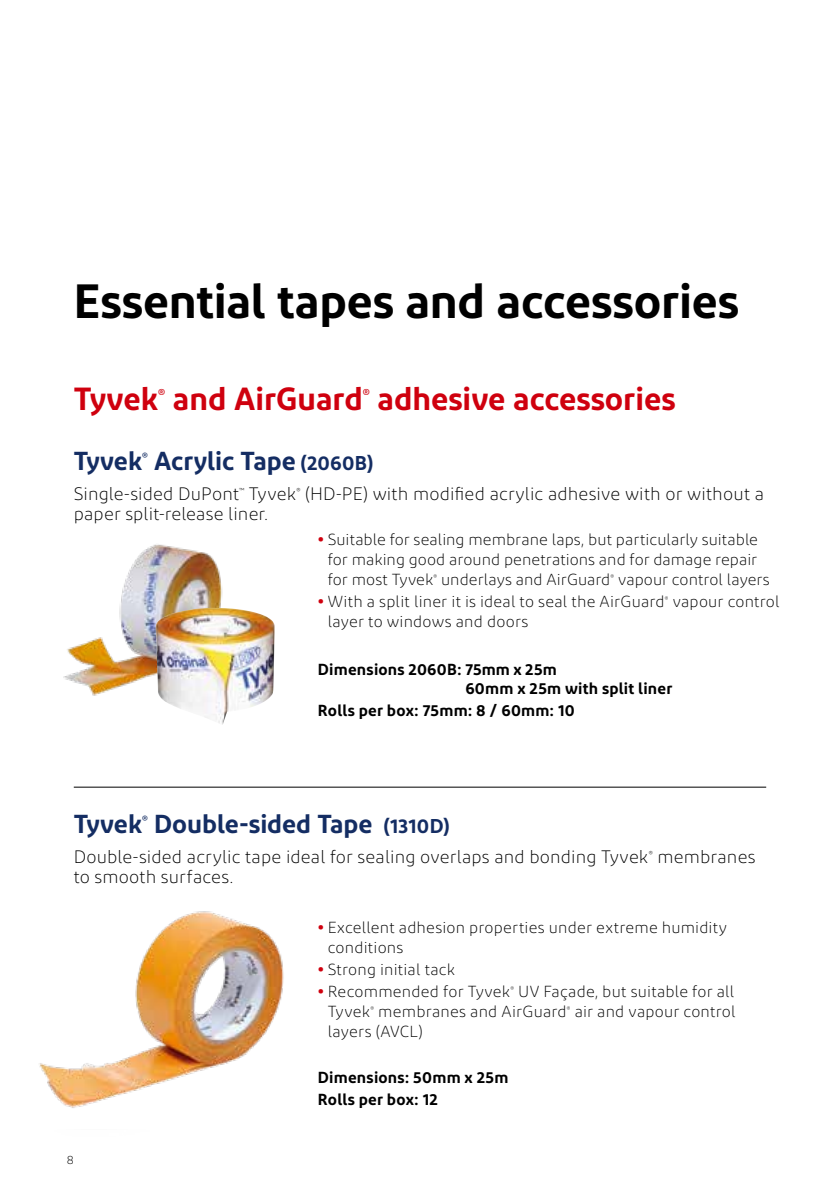
<style>
.page{position:relative;width:840px;height:1191px;background:#fff}
.page>*{position:absolute;margin:0;border:0;box-sizing:border-box;transform-origin:0 0}
.t1{font:600 48px "Diodrum";letter-spacing:-.005em;color:#000}
.t2{font:600 32px "Diodrum";color:#cf000e}
.t3{font:600 26px "Diodrum";letter-spacing:-.005em;color:#142d63}
.t4{font:300 18px "Diodrum";letter-spacing:.005em;color:#000}
.t5{font:300 16px/20px "Diodrum";letter-spacing:.01em;color:#000;text-align:justify}
.t6{font:600 16px/19.2px "Diodrum";letter-spacing:.015em;color:#000}
.t7{font:600 12.8px "Diodrum";color:#cf000e}
.t8{font:300 12px "Diodrum";color:#000}
.t9{font:600 10.4px "Diodrum";color:#142d63}
.t10{font:300 7.2px "Diodrum";color:#000}
.t11{font:300 6.4px "Diodrum";color:#000}
.s1{font-size:20px}
.s2{font-weight:700;color:#cf000e}
</style>
<div class="page">
<hr style="left:74px;top:787px;width:691px;height:1px;background:#000">
<img style="left:39px;top:911px;width:245px;height:197px">
<img style="left:63px;top:544px;width:160px;height:152px">
<img style="left:156px;top:608px;width:118px;height:117px">
<h1 class="t1" style="left:74px;top:270px;width:666px">Essential tapes and accessories</h1>
<h2 class="t2" style="left:74px;top:378px;width:86px">Tyvek</h2>
<p class="t7" style="left:158px;top:385px;width:9px">®</p>
<h2 class="t2" style="left:173px;top:378px;width:191px">and AirGuard</h2>
<p class="t7" style="left:362px;top:385px;width:9px">®</p>
<h2 class="t2" style="left:377px;top:378px;width:299px">adhesive accessories</h2>
<h3 class="t3" style="left:74px;top:444px;width:70px">Tyvek</h3>
<p class="t9" style="left:142px;top:449px;width:7px">®</p>
<h3 class="t3" style="left:154px;top:444px;width:220px">Acrylic Tape <span class="s1">(2060B)</span></h3>
<p class="t4" style="left:74px;top:483px;width:167px">Single-sided DuPont</p>
<p class="t10" style="left:239px;top:486px;width:7px">™</p>
<p class="t4" style="left:249px;top:483px;width:49px">Tyvek</p>
<p class="t10" style="left:296px;top:486px;width:6px">®</p>
<p class="t4" style="left:305px;top:483px;width:460px">(HD-PE) with modified acrylic adhesive with or without a</p>
<p class="t4" style="left:74px;top:503px;width:195px">paper split-release liner.</p>
<p class="t5" style="left:327px;top:529px;width:431px;text-indent:-10px"><span class="s2">•</span> Suitable for sealing membrane laps, but particularly suitable for making good around penetrations and for damage repair for most Tyvek</p>
<p class="t11" style="left:433px;top:572px;width:5px">®</p>
<p class="t5" style="left:441px;top:569px;width:171px">underlays and AirGuard</p>
<p class="t11" style="left:610px;top:572px;width:5px">®</p>
<p class="t5" style="left:617px;top:569px;width:153px">vapour control layers</p>
<p class="t5" style="left:317px;top:591px;width:348px"><span class="s2">•</span> With a split liner it is ideal to seal the AirGuard</p>
<p class="t11" style="left:664px;top:594px;width:5px">®</p>
<p class="t5" style="left:672px;top:591px;width:108px">vapour control</p>
<p class="t5" style="left:327px;top:611px;width:202px">layer to windows and doors</p>
<p class="t6" style="left:465px;top:659px;width:208px;text-indent:-147px">Dimensions 2060B: 75mm x 25m<br>60mm x 25m with split liner</p>
<p class="t6" style="left:317px;top:700px;width:258px">Rolls per box: 75mm: 8 / 60mm: 10</p>
<h3 class="t3" style="left:74px;top:807px;width:70px">Tyvek</h3>
<p class="t9" style="left:142px;top:812px;width:7px">®</p>
<h3 class="t3" style="left:154px;top:807px;width:297px">Double-sided Tape <span class="s1">(1310D)</span></h3>
<p class="t4" style="left:74px;top:846px;width:575px">Double-sided acrylic tape ideal for sealing overlaps and bonding Tyvek</p>
<p class="t10" style="left:648px;top:849px;width:6px">®</p>
<p class="t4" style="left:657px;top:846px;width:100px">membranes</p>
<p class="t4" style="left:74px;top:866px;width:161px">to smooth surfaces.</p>
<p class="t5" style="left:327px;top:917px;width:400px;text-indent:-10px"><span class="s2">•</span> Excellent adhesion properties under extreme humidity conditions</p>
<p class="t5" style="left:317px;top:959px;width:139px"><span class="s2">•</span> Strong initial tack</p>
<p class="t5" style="left:317px;top:981px;width:194px"><span class="s2">•</span> Recommended for Tyvek</p>
<p class="t11" style="left:510px;top:985px;width:5px">®</p>
<p class="t5" style="left:518px;top:981px;width:217px">UV Façade, but suitable for all</p>
<p class="t5" style="left:327px;top:1001px;width:44px">Tyvek</p>
<p class="t11" style="left:370px;top:1005px;width:5px">®</p>
<p class="t5" style="left:378px;top:1001px;width:190px">membranes and AirGuard</p>
<p class="t11" style="left:566px;top:1005px;width:5px">®</p>
<p class="t5" style="left:574px;top:1001px;width:162px">air and vapour control</p>
<p class="t5" style="left:327px;top:1021px;width:97px">layers (AVCL)</p>
<p class="t6" style="left:317px;top:1066px;width:192px;line-height:22px">Dimensions: 50mm x 25m<br>Rolls per box: 12</p>
<p class="t8" style="left:67px;top:1153px;width:9px">8</p>
</div>
